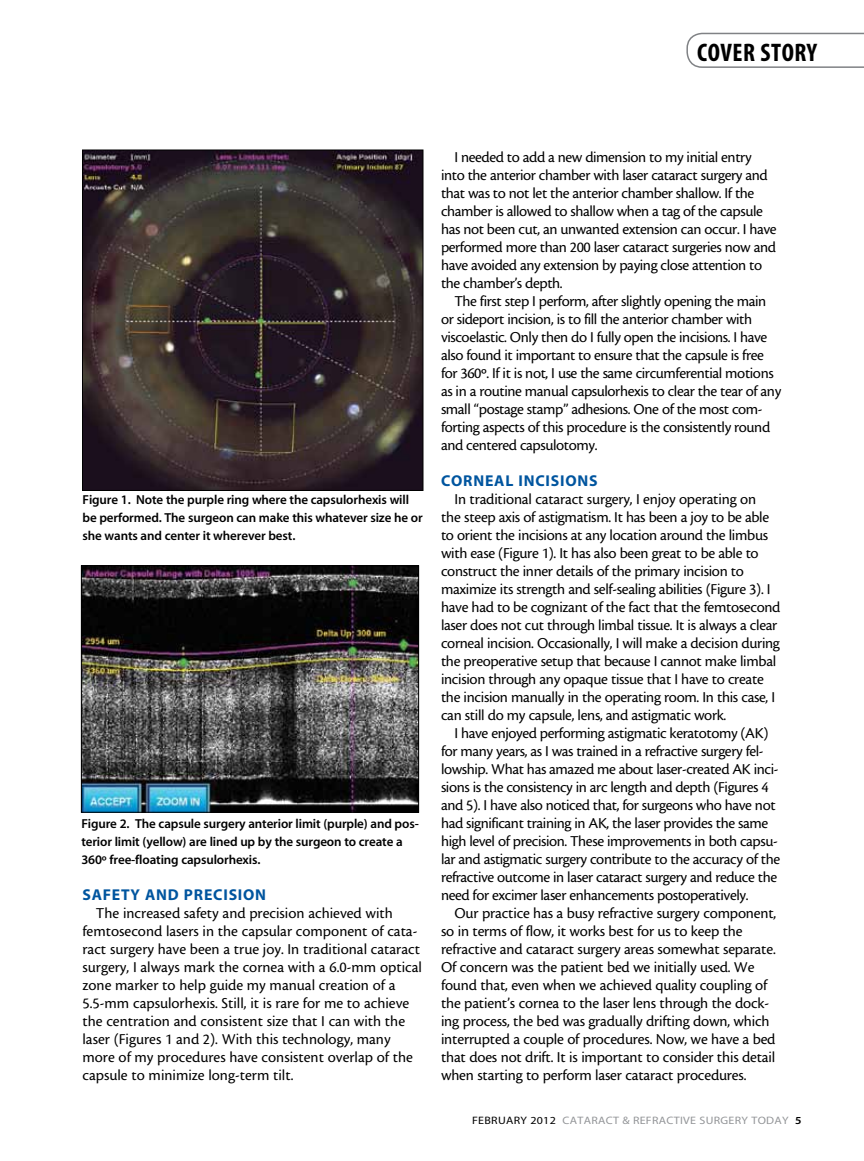
<style>
.page{position:relative;width:864px;height:1161px;background:#fff}
.page>*{position:absolute;margin:0;border:0;box-sizing:border-box;transform-origin:0 0}
.t1{font:25.5px "Myriad MM 700 300";letter-spacing:.02em;color:#000}
.t2{font:15.75px/18px "Cronos MM 408 10";letter-spacing:-.02em;color:#000}
.t3{font:15.75px/18px "Cronos MM 408 10";color:#000}
.t4{font:15.75px "Myriad MM 700 600";letter-spacing:.05em;color:#00559f}
.t5{font:13.05px/18px "Myriad MM 565 600";letter-spacing:-.01em;color:#000}
.t6{font:10.8px "Myriad MM 400 600";letter-spacing:.025em;color:#939598;scale:1.11 1}
.s1{color:#000}
.s2{font-family:"Myriad MM 565 600";color:#000}
</style>
<div class="page">
<svg style="left:686px;top:33px;width:178px;height:35px"></svg>
<img style="left:84px;top:152px;width:337px;height:337px">
<div style="left:82px;top:150px;width:341px;height:341px;border:1px solid #000"></div>
<img style="left:83px;top:567px;width:334px;height:244px">
<div style="left:81px;top:565px;width:338px;height:248px;border:1px solid #000"></div>
<h1 class="t1" style="left:697px;top:40px;width:122px">COVER STORY</h1>
<p class="t5" style="left:82px;top:491px;width:342px">Figure 1. Note the purple ring where the capsulorhexis will be performed. The surgeon can make this whatever size he or she wants and center it wherever best.</p>
<p class="t5" style="left:81px;top:815px;width:339px">Figure 2. The capsule surgery anterior limit (purple) and pos&shy;terior limit (yellow) are lined up by the surgeon to create a<br>360º free-floating capsulorhexis.</p>
<p class="t4" style="left:82px;top:887px;width:185px">SAFETY AND PRECISION</p>
<p class="t3" style="left:82px;top:904px;width:341px;text-indent:13px">The increased safety and precision achieved with femtosecond lasers in the capsular component of cata&shy;ract surgery have been a true joy. In traditional cataract surgery, I always mark the cornea with a 6.0-mm optical zone marker to help guide my manual creation of a 5.5-mm capsulorhexis. Still, it is rare for me to achieve the centration and consistent size that I can with the laser (Figures 1 and 2). With this technology, many more of my procedures have consistent overlap of the capsule to minimize long-term tilt.</p>
<p class="t2" style="left:441px;top:148px;width:337px;text-indent:13px">I needed to add a new dimension to my initial entry into the anterior chamber with laser cataract surgery and that was to not let the anterior chamber shallow. If the chamber is allowed to shallow when a tag of the capsule has not been cut, an unwanted extension can occur. I have performed more than 200 laser cataract surgeries now and have avoided any extension by paying close attention to the chamber’s depth.</p>
<p class="t2" style="left:441px;top:292px;width:342px;text-indent:13px">The first step I perform, after slightly opening the main or sideport incision, is to fill the anterior chamber with viscoelastic. Only then do I fully open the incisions. I have also found it important to ensure that the capsule is free for 360º. If it is not, I use the same circumferential motions as in a routine manual capsulorhexis to clear the tear of any small “postage stamp” adhesions. One of the most com&shy;forting aspects of this procedure is the consistently round and centered capsulotomy.</p>
<p class="t4" style="left:441px;top:473px;width:158px">CORNEAL INCISIONS</p>
<p class="t2" style="left:441px;top:490px;width:341px;text-indent:13px">In traditional cataract surgery, I enjoy operating on<br>the steep axis of astigmatism. It has been a joy to be able to orient the incisions at any location around the limbus with ease (Figure 1). It has also been great to be able to construct the inner details of the primary incision to maximize its strength and self-sealing abilities (Figure 3). I have had to be cognizant of the fact that the femtosecond laser does not cut through limbal tissue. It is always a clear corneal incision. Occasionally, I will make a decision during the preoperative setup that because I cannot make limbal incision through any opaque tissue that I have to create the incision manually in the operating room. In this case, I can still do my capsule, lens, and astigmatic work.</p>
<p class="t2" style="left:441px;top:725px;width:341px;text-indent:13px">I have enjoyed performing astigmatic keratotomy (AK) for many years, as I was trained in a refractive surgery fel&shy;lowship. What has amazed me about laser-created AK inci&shy;sions is the consistency in arc length and depth (Figures 4 and 5). I have also noticed that, for surgeons who have not had significant training in AK, the laser provides the same high level of precision. These improvements in both capsu&shy;lar and astigmatic surgery contribute to the accuracy of the refractive outcome in laser cataract surgery and reduce the need for excimer laser enhancements postoperatively.</p>
<p class="t2" style="left:441px;top:905px;width:337px;text-indent:13px">Our practice has a busy refractive surgery component, so in terms of flow, it works best for us to keep the refractive and cataract surgery areas somewhat separate.<br>Of concern was the patient bed we initially used. We found that, even when we achieved quality coupling of the patient’s cornea to the laser lens through the dock&shy;ing process, the bed was gradually drifting down, which interrupted a couple of procedures. Now, we have a bed that does not drift. It is important to consider this detail when starting to perform laser cataract procedures.</p>
<p class="t6" style="left:472px;top:1115px;width:298px"><span class="s1">FEBRUARY 2012</span> CATARACT &amp; REFRACTIVE SURGERY TODAY <span class="s2">5</span></p>
</div>
